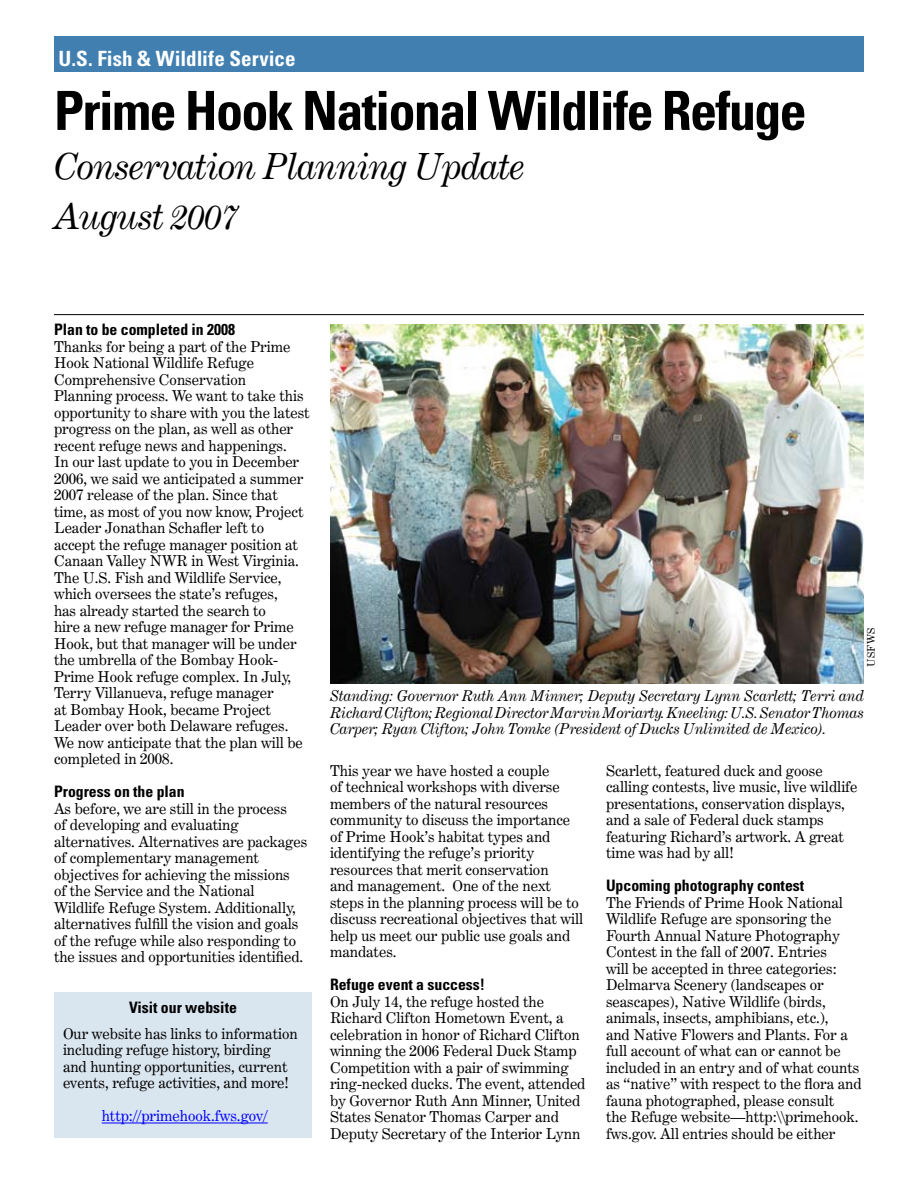
<style>
.page{position:relative;width:918px;height:1188px;background:#fff}
.page>*{position:absolute;margin:0;border:0;box-sizing:border-box;transform-origin:0 0}
.t1{font:700 condensed 54px "Univers";letter-spacing:-.03em;color:#000}
.t2{font:italic 36px/49.5px "Century Expanded BT";letter-spacing:-.025em;color:#000}
.t3{font:700 condensed 21px "Univers";color:#fff}
.t4{font:700 condensed 15.75px "Univers";color:#000}
.t5{font:15px/16.5px "Century Expanded BT";color:#000}
.t6{font:italic 15px/16.5px "Century Expanded BT";letter-spacing:-.015em;color:#000;text-align:justify}
.t7{font:15px "Century Expanded BT";color:#00f}
.t8{font:10.5px "Century Expanded BT";color:#000}
</style>
<div class="page">
<div style="left:54px;top:36px;width:810px;height:36px;background:#407fb0"></div>
<hr style="left:54px;top:314px;width:810px;height:1px;background:#000">
<div style="left:54px;top:992px;width:258px;height:146px;background:#d9e5ef"></div>
<hr style="left:102px;top:1123px;width:166px;height:1px;background:#00f">
<img style="left:330px;top:324px;width:534px;height:360px">
<h3 class="t3" style="left:59px;top:46px;width:238px">U.S. Fish &amp; Wildlife Service</h3>
<h1 class="t1" style="left:54px;top:78px;width:754px">Prime Hook National Wildlife Refuge</h1>
<h2 class="t2" style="left:54px;top:141px;width:473px">Conservation Planning Update<br>August 2007</h2>
<p class="t4" style="left:54px;top:320px;width:183px">Plan to be completed in 2008</p>
<p class="t5" style="left:54px;top:338px;width:257px">Thanks for being a part of the Prime Hook National Wildlife Refuge Comprehensive Conservation<br>Planning process. We want to take this opportunity to share with you the latest progress on the plan, as well as other recent refuge news and happenings.<br>In our last update to you in December 2006, we said we anticipated a summer 2007 release of the plan. Since that time, as most of you now know, Project Leader Jonathan Schafler left to<br>accept the refuge manager position at Canaan Valley NWR in West Virginia.<br>The U.S. Fish and Wildlife Service, which oversees the state’s refuges,<br>has already started the search to<br>hire a new refuge manager for Prime Hook, but that manager will be under the umbrella of the Bombay Hook-Prime Hook refuge complex. In July, Terry Villanueva, refuge manager<br>at Bombay Hook, became Project Leader over both Delaware refuges.<br>We now anticipate that the plan will be completed in 2008.</p>
<p class="t4" style="left:54px;top:782px;width:132px">Progress on the plan</p>
<p class="t5" style="left:54px;top:800px;width:255px">As before, we are still in the process<br>of developing and evaluating alternatives. Alternatives are packages of complementary management objectives for achieving the missions<br>of the Service and the National Wildlife Refuge System. Additionally, alternatives fulfill the vision and goals of the refuge while also responding to the issues and opportunities identified.</p>
<p class="t4" style="left:129px;top:998px;width:109px">Visit our website</p>
<p class="t5" style="left:63px;top:1025px;width:236px">Our website has links to information including refuge history, birding and hunting opportunities, current events, refuge activities, and more!</p>
<p class="t7" style="left:102px;top:1107px;width:168px">http://primehook.fws.gov/</p>
<p class="t8" style="left:865px;top:667px;width:40px;rotate:-90deg">USFWS</p>
<p class="t6" style="left:330px;top:688px;width:536px">Standing: Governor Ruth Ann Minner; Deputy Secretary Lynn Scarlett; Terri and Richard Clifton; Regional Director Marvin Moriarty. Kneeling: U.S. Senator Thomas Carper; Ryan Clifton; John Tomke (President of Ducks Unlimited de Mexico).</p>
<p class="t5" style="left:330px;top:762px;width:255px">This year we have hosted a couple<br>of technical workshops with diverse members of the natural resources community to discuss the importance of Prime Hook’s habitat types and identifying the refuge’s priority resources that merit conservation<br>and management. One of the next steps in the planning process will be to discuss recreational objectives that will help us meet our public use goals and mandates.</p>
<p class="t4" style="left:330px;top:975px;width:157px">Refuge event a success!</p>
<p class="t5" style="left:330px;top:993px;width:257px">On July 14, the refuge hosted the Richard Clifton Hometown Event, a celebration in honor of Richard Clifton winning the 2006 Federal Duck Stamp Competition with a pair of swimming ring-necked ducks. The event, attended by Governor Ruth Ann Minner, United States Senator Thomas Carper and Deputy Secretary of the Interior Lynn</p>
<p class="t5" style="left:606px;top:762px;width:253px">Scarlett, featured duck and goose calling contests, live music, live wildlife presentations, conservation displays, and a sale of Federal duck stamps featuring Richard’s artwork. A great time was had by all!</p>
<p class="t4" style="left:606px;top:876px;width:200px">Upcoming photography contest</p>
<p class="t5" style="left:606px;top:894px;width:257px">The Friends of Prime Hook National Wildlife Refuge are sponsoring the Fourth Annual Nature Photography Contest in the fall of 2007. Entries<br>will be accepted in three categories:<br>Delmarva Scenery (landscapes or seascapes), Native Wildlife (birds, animals, insects, amphibians, etc.),<br>and Native Flowers and Plants. For a full account of what can or cannot be included in an entry and of what counts as “native” with respect to the flora and fauna photographed, please consult<br>the Refuge website—http:\\primehook. fws.gov. All entries should be either</p>
</div>
